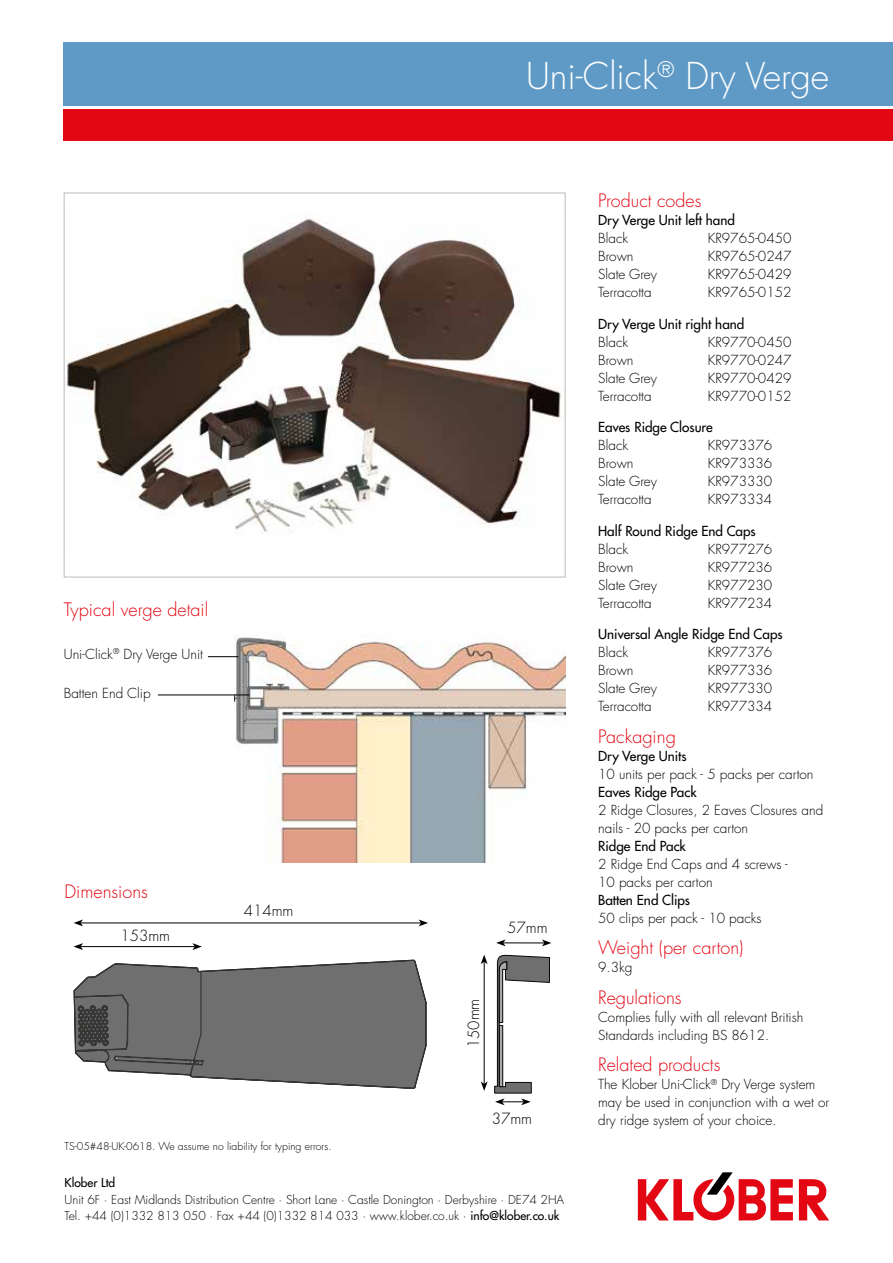
<style>
.page{position:relative;width:893px;height:1263px;background:#fff}
.page>*{position:absolute;margin:0;border:0;box-sizing:border-box;transform-origin:0 0}
.t1{font:300 36px "Futura LT Pro";color:#fff}
.t2{font:300 18px "Futura LT Pro";color:#e30613}
.t3{font:300 15px "Futura LT Pro";color:#000}
.t4{font:300 13.5px/18px "Futura LT Pro";color:#000}
.t5{font:500 13.5px "Futura LT Pro";color:#000}
.t6{font:300 12px/16.5px "Futura LT Pro";color:#000}
.t7{font:500 12px "Futura LT Pro";color:#000}
.t8{font:300 10.5px "Futura LT Pro";color:#000}
.s1{font-weight:500}
</style>
<div class="page">
<div style="left:64px;top:42px;width:829px;height:64px;background:#5f9ac6"></div>
<div style="left:64px;top:109px;width:829px;height:32px;background:#e30613"></div>
<svg style="left:799px;top:1179px;width:30px;height:41px"></svg>
<svg style="left:638px;top:1172px;width:155px;height:48px"></svg>
<img style="left:66px;top:219px;width:498px;height:314px">
<img style="left:235px;top:635px;width:331px;height:227px">
<hr style="left:158px;top:694px;width:91px;height:1px;background:#000">
<hr style="left:208px;top:656px;width:30px;height:1px;background:#000">
<svg style="left:74px;top:960px;width:352px;height:128px;background:#7d7c7c"></svg>
<hr style="left:81px;top:922px;width:340px;height:1px;background:#000">
<svg style="left:419px;top:919px;width:9px;height:7px"></svg>
<svg style="left:74px;top:919px;width:9px;height:7px"></svg>
<hr style="left:81px;top:946px;width:114px;height:1px;background:#000">
<svg style="left:192px;top:943px;width:10px;height:7px"></svg>
<svg style="left:74px;top:943px;width:9px;height:7px"></svg>
<hr style="left:503px;top:942px;width:41px;height:1px;background:#000">
<svg style="left:542px;top:939px;width:9px;height:7px"></svg>
<svg style="left:496px;top:939px;width:10px;height:7px"></svg>
<hr style="left:484px;top:962px;width:1px;height:122px;background:#000">
<svg style="left:481px;top:955px;width:7px;height:9px"></svg>
<svg style="left:481px;top:1081px;width:7px;height:10px"></svg>
<svg style="left:494px;top:955px;width:56px;height:150px"></svg>
<h2 class="t2" style="left:64px;top:597px;width:146px">Typical verge detail</h2>
<p class="t4" style="left:64px;top:645px;width:141px">Uni-Click<sup>®</sup> Dry Verge Unit</p>
<p class="t4" style="left:64px;top:684px;width:88px">Batten End Clip</p>
<h2 class="t2" style="left:65px;top:880px;width:85px">Dimensions</h2>
<p class="t3" style="left:120px;top:925px;width:51px">153mm</p>
<p class="t3" style="left:244px;top:901px;width:51px">414mm</p>
<p class="t8" style="left:65px;top:1139px;width:269px">TS-05#48-UK-0618. We assume no liability for typing errors.</p>
<h1 class="t1" style="left:526px;top:52px;width:305px">Uni-Click<sup>®</sup> Dry Verge</h1>
<p class="t3" style="left:464px;top:1048px;width:51px;rotate:-90deg">150mm</p>
<p class="t3" style="left:507px;top:918px;width:42px">57mm</p>
<p class="t3" style="left:492px;top:1109px;width:42px">37mm</p>
<h2 class="t2" style="left:598px;top:189px;width:105px">Product codes</h2>
<p class="t5" style="left:598px;top:210px;width:138px">Dry Verge Unit left hand</p>
<p class="t4" style="left:598px;top:229px;width:32px">Black</p>
<p class="t4" style="left:708px;top:229px;width:85px">KR9765-0450</p>
<p class="t4" style="left:598px;top:247px;width:37px">Brown</p>
<p class="t4" style="left:708px;top:247px;width:85px">KR9765-0247</p>
<p class="t4" style="left:598px;top:265px;width:60px">Slate Grey</p>
<p class="t4" style="left:708px;top:265px;width:85px">KR9765-0429</p>
<p class="t4" style="left:598px;top:283px;width:55px">Terracotta</p>
<p class="t4" style="left:708px;top:283px;width:85px">KR9765-0152</p>
<p class="t5" style="left:598px;top:314px;width:148px">Dry Verge Unit right hand</p>
<p class="t4" style="left:598px;top:333px;width:32px">Black</p>
<p class="t4" style="left:708px;top:333px;width:85px">KR9770-0450</p>
<p class="t4" style="left:598px;top:351px;width:37px">Brown</p>
<p class="t4" style="left:708px;top:351px;width:85px">KR9770-0247</p>
<p class="t4" style="left:598px;top:369px;width:60px">Slate Grey</p>
<p class="t4" style="left:708px;top:369px;width:85px">KR9770-0429</p>
<p class="t4" style="left:598px;top:387px;width:55px">Terracotta</p>
<p class="t4" style="left:708px;top:387px;width:85px">KR9770-0152</p>
<p class="t5" style="left:598px;top:417px;width:116px">Eaves Ridge Closure</p>
<p class="t4" style="left:598px;top:436px;width:32px">Black</p>
<p class="t4" style="left:708px;top:436px;width:66px">KR973376</p>
<p class="t4" style="left:598px;top:454px;width:37px">Brown</p>
<p class="t4" style="left:708px;top:454px;width:66px">KR973336</p>
<p class="t4" style="left:598px;top:472px;width:60px">Slate Grey</p>
<p class="t4" style="left:708px;top:472px;width:66px">KR973330</p>
<p class="t4" style="left:598px;top:490px;width:55px">Terracotta</p>
<p class="t4" style="left:708px;top:490px;width:66px">KR973334</p>
<p class="t5" style="left:598px;top:520px;width:159px">Half Round Ridge End Caps</p>
<p class="t4" style="left:598px;top:540px;width:32px">Black</p>
<p class="t4" style="left:708px;top:540px;width:66px">KR977276</p>
<p class="t4" style="left:598px;top:558px;width:37px">Brown</p>
<p class="t4" style="left:708px;top:558px;width:66px">KR977236</p>
<p class="t4" style="left:598px;top:576px;width:60px">Slate Grey</p>
<p class="t4" style="left:708px;top:576px;width:66px">KR977230</p>
<p class="t4" style="left:598px;top:594px;width:55px">Terracotta</p>
<p class="t4" style="left:708px;top:594px;width:66px">KR977234</p>
<p class="t5" style="left:598px;top:624px;width:186px">Universal Angle Ridge End Caps</p>
<p class="t4" style="left:598px;top:643px;width:32px">Black</p>
<p class="t4" style="left:708px;top:643px;width:66px">KR977376</p>
<p class="t4" style="left:598px;top:661px;width:37px">Brown</p>
<p class="t4" style="left:708px;top:661px;width:66px">KR977336</p>
<p class="t4" style="left:598px;top:679px;width:60px">Slate Grey</p>
<p class="t4" style="left:708px;top:679px;width:66px">KR977330</p>
<p class="t4" style="left:598px;top:697px;width:55px">Terracotta</p>
<p class="t4" style="left:708px;top:697px;width:66px">KR977334</p>
<h2 class="t2" style="left:598px;top:724px;width:79px">Packaging</h2>
<p class="t5" style="left:598px;top:746px;width:90px">Dry Verge Units</p>
<p class="t4" style="left:598px;top:765px;width:217px">10 units per pack - 5 packs per carton</p>
<p class="t5" style="left:598px;top:782px;width:100px">Eaves Ridge Pack</p>
<p class="t4" style="left:598px;top:801px;width:227px">2 Ridge Closures, 2 Eaves Closures and nails - 20 packs per carton</p>
<p class="t5" style="left:598px;top:836px;width:89px">Ridge End Pack</p>
<p class="t4" style="left:598px;top:855px;width:191px">2 Ridge End Caps and 4 screws -<br>10 packs per carton</p>
<p class="t5" style="left:598px;top:889px;width:94px">Batten End Clips</p>
<p class="t4" style="left:598px;top:909px;width:165px">50 clips per pack - 10 packs</p>
<h2 class="t2" style="left:598px;top:936px;width:147px">Weight (per carton)</h2>
<p class="t4" style="left:598px;top:958px;width:36px">9.3kg</p>
<h2 class="t2" style="left:598px;top:985px;width:85px">Regulations</h2>
<p class="t4" style="left:598px;top:1008px;width:207px">Complies fully with all relevant British<br>Standards including BS 8612.</p>
<h2 class="t2" style="left:598px;top:1053px;width:124px">Related products</h2>
<p class="t4" style="left:598px;top:1075px;width:233px">The Klober Uni-Click<sup>®</sup> Dry Verge system may be used in conjunction with a wet or dry ridge system of your choice.</p>
<p class="t7" style="left:65px;top:1174px;width:52px">Klober Ltd</p>
<p class="t6" style="left:65px;top:1191px;width:501px">Unit 6F ∙ East Midlands Distribution Centre ∙ Short Lane ∙ Castle Donington ∙ Derbyshire ∙ DE74 2HA<br>Tel. +44 (0)1332 813 050 ∙ Fax +44 (0)1332 814 033 ∙ www.klober.co.uk ∙ <span class="s1">info@klober.co.uk</span></p>
</div>
